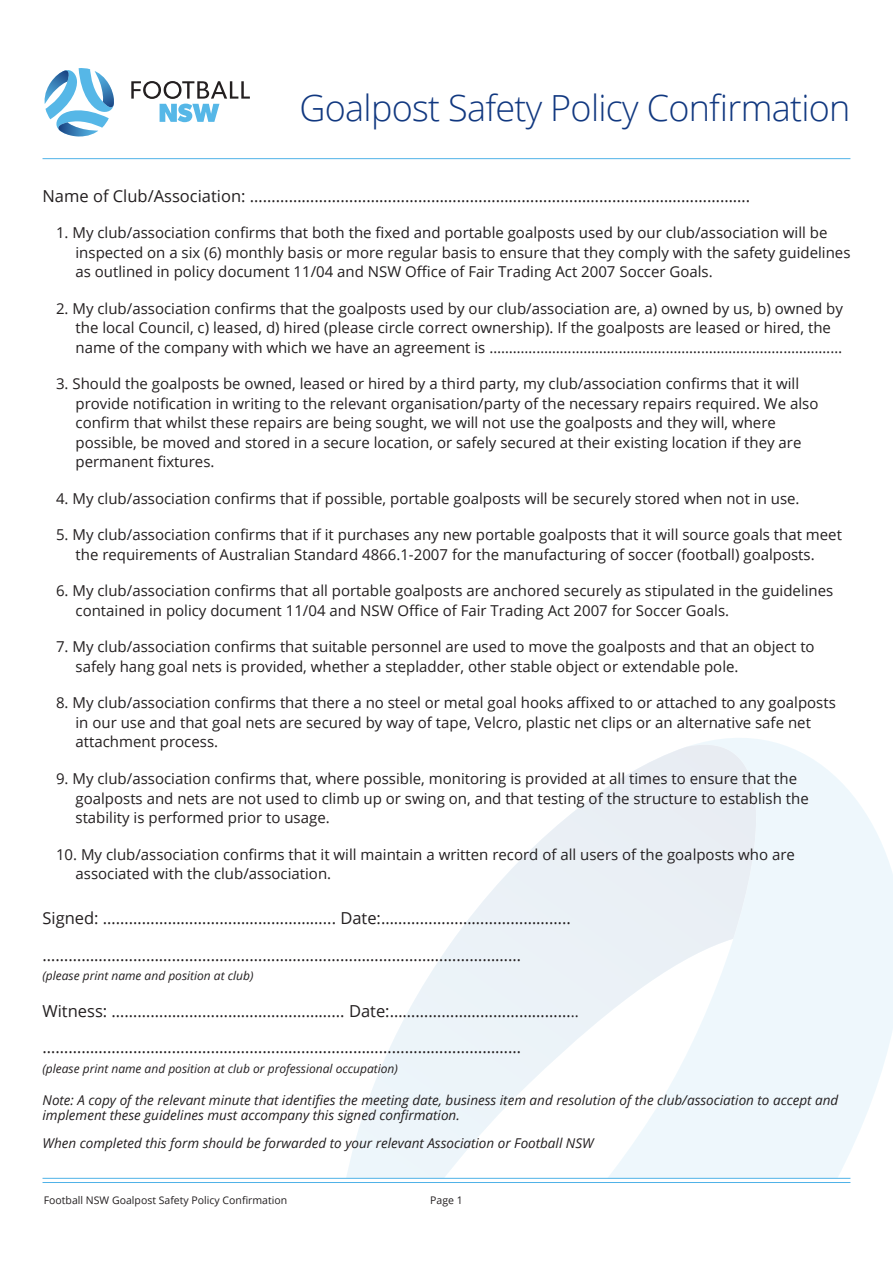
<style>
.page{position:relative;width:893px;height:1263px;background:#fff}
.page>*{position:absolute;margin:0;border:0;box-sizing:border-box;transform-origin:0 0}
.Main_Head{font:300 36px "Open Sans";letter-spacing:-.02em;color:#113880}
.Body{font:16.5px "Open Sans";color:#231f20}
.Body-2{font:15px/19.5px "Open Sans";color:#231f20}
.Body-3{font:italic 13.5px/15px "Open Sans";color:#231f20}
.Body-4{font:italic 12px "Open Sans";color:#231f20}
.t1{font:10.5px "Open Sans";color:#231f20}
.s1{font-size:15px}
</style>
<div class="page">
<hr style="left:43px;top:1182px;width:807px;height:1px;background:#4fb2e8">
<hr style="left:43px;top:1178px;width:807px;height:1px;background:#4fb2e8">
<hr style="left:43px;top:158px;width:807px;height:1px;background:#4fb2e8">
<svg style="left:131px;top:81px;width:119px;height:41px"></svg>
<svg style="left:44px;top:68px;width:70px;height:69px"></svg>
<svg style="left:694px;top:738px;width:199px;height:440px;fill:#eef7fc"></svg>
<svg style="left:346px;top:745px;width:425px;height:433px"></svg>
<p class="Main_Head" style="left:300px;top:83px;width:552px">Goalpost Safety Policy Confirmation</p>
<p class="Body" style="left:43px;top:185px;width:709px">Name of Club/Association: ……………………………………………………………………………….…………………….</p>
<p class="Body-2" style="left:76px;top:223px;width:776px;text-indent:-20px">1. My club/association confirms that both the fixed and portable goalposts used by our club/association will be inspected on a six (6) monthly basis or more regular basis to ensure that they comply with the safety guidelines as outlined in policy document 11/04 and NSW Office of Fair Trading Act 2007 Soccer Goals.</p>
<p class="Body-2" style="left:76px;top:298px;width:769px;text-indent:-20px">2. My club/association confirms that the goalposts used by our club/association are, a) owned by us, b) owned by the local Council, c) leased, d) hired (please circle correct ownership). If the goalposts are leased or hired, the name of the company with which we have an agreement is ………………………………………………………………………………</p>
<p class="Body-2" style="left:76px;top:374px;width:744px;text-indent:-20px">3. Should the goalposts be owned, leased or hired by a third party, my club/association confirms that it will provide notification in writing to the relevant organisation/party of the necessary repairs required. We also confirm that whilst these repairs are being sought, we will not use the goalposts and they will, where possible, be moved and stored in a secure location, or safely secured at their existing location if they are permanent fixtures.</p>
<p class="Body-2" style="left:56px;top:488px;width:745px">4. My club/association confirms that if possible, portable goalposts will be securely stored when not in use.</p>
<p class="Body-2" style="left:56px;top:525px;width:787px;text-align:center">5. My club/association confirms that if it purchases any new portable goalposts that it will source goals that meet the requirements of Australian Standard 4866.1-2007 for the manufacturing of soccer (football) goalposts.</p>
<p class="Body-2" style="left:76px;top:581px;width:759px;text-indent:-20px">6. My club/association confirms that all portable goalposts are anchored securely as stipulated in the guidelines contained in policy document 11/04 and NSW Office of Fair Trading Act 2007 for Soccer Goals.</p>
<p class="Body-2" style="left:76px;top:637px;width:741px;text-indent:-20px">7. My club/association confirms that suitable personnel are used to move the goalposts and that an object to safely hang goal nets is provided, whether a stepladder, other stable object or extendable pole.</p>
<p class="Body-2" style="left:76px;top:693px;width:762px;text-indent:-20px">8. My club/association confirms that there a no steel or metal goal hooks affixed to or attached to any goalposts in our use and that goal nets are secured by way of tape, Velcro, plastic net clips or an alternative safe net attachment process.</p>
<p class="Body-2" style="left:76px;top:768px;width:735px;text-indent:-20px">9. My club/association confirms that, where possible, monitoring is provided at all times to ensure that the goalposts and nets are not used to climb up or swing on, and that testing of the structure to establish the stability is performed prior to usage.</p>
<p class="Body-2" style="left:76px;top:844px;width:721px;text-indent:-20px">10. My club/association confirms that it will maintain a written record of all users of the goalposts who are associated with the club/association.</p>
<p class="Body" style="left:43px;top:907px;width:530px">Signed: ……………………………………………... Date:……………………………………..</p>
<p class="Body" style="left:43px;top:943px;width:480px">…………………………………………………………………………………………………</p>
<p class="Body-4" style="left:43px;top:967px;width:212px">(please print name and position at club)</p>
<p class="Body" style="left:43px;top:999px;width:538px">Witness: ……………………………………………... Date:……………………………………<span class="s1">..</span></p>
<p class="Body" style="left:43px;top:1036px;width:480px">…………………………………………………………………………………………………</p>
<p class="Body-4" style="left:43px;top:1060px;width:357px">(please print name and position at club or professional occupation)</p>
<p class="Body-3" style="left:43px;top:1092px;width:797px">Note: A copy of the relevant minute that identifies the meeting date, business item and resolution of the club/association to accept and implement these guidelines must accompany this signed confirmation.</p>
<p class="Body-3" style="left:43px;top:1135px;width:553px">When completed this form should be forwarded to your relevant Association or Football NSW</p>
<p class="t1" style="left:44px;top:1193px;width:245px">Football NSW Goalpost Safety Policy Confirmation</p>
<p class="t1" style="left:430px;top:1193px;width:34px">Page 1</p>
</div>
